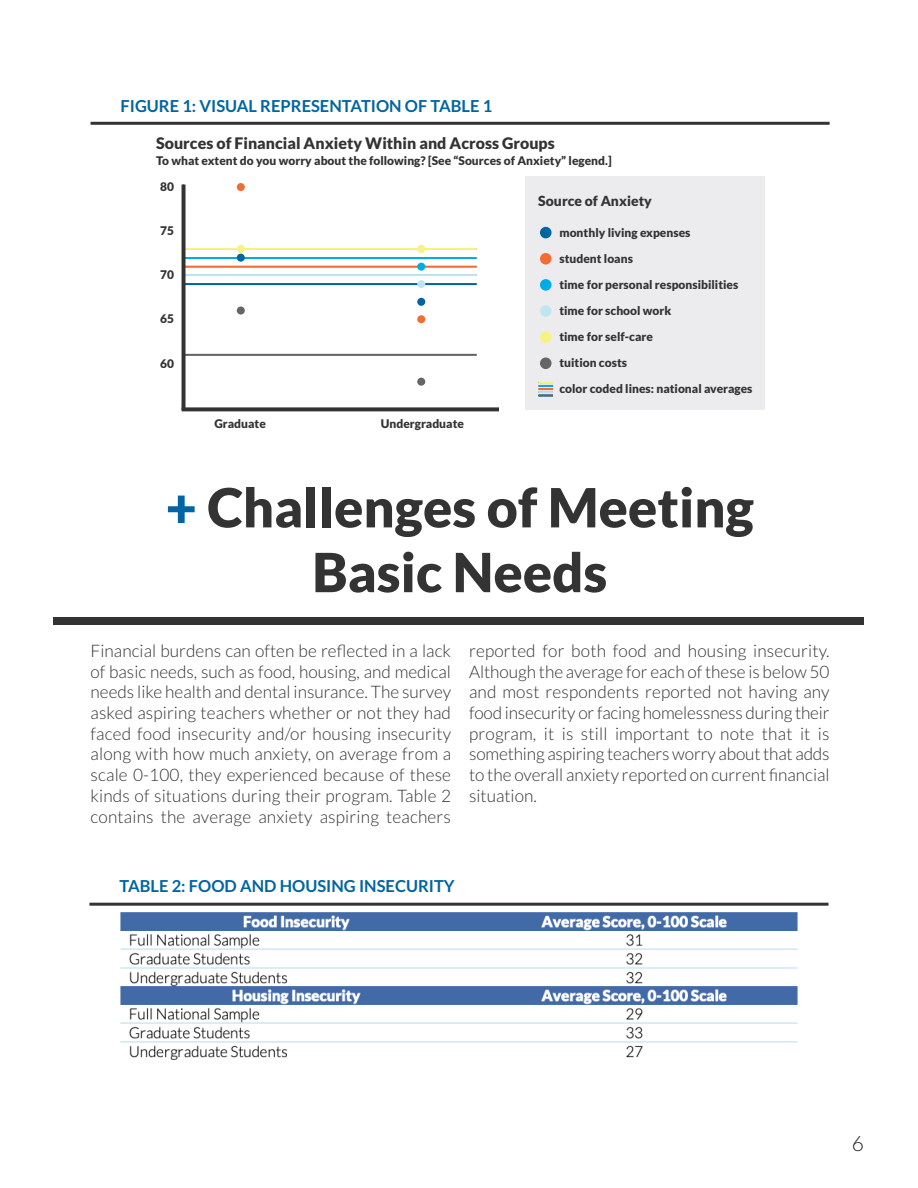
<style>
.page{position:relative;width:918px;height:1188px;background:#fff}
.page>*{position:absolute;margin:0;border:0;box-sizing:border-box;transform-origin:0 0}
.t1{font:900 54px/64.8px "Lato";color:#323332;text-align:center}
.t2{font:300 21px "Lato";color:#231f20}
.t3{font:300 17.25px/20.7px "Lato";color:#323332;text-align:justify}
.t4{font:700 16.5px "Lato";color:#0065a2}
.t5{font:900 15.9px "Lato";color:#323332}
.t6{font:900 13.95px "Lato";color:#323332}
.t7{font:900 12px/26.1px "Lato";color:#323332}
.s1{color:#0065a2}
</style>
<div class="page">
<div style="left:54px;top:617px;width:810px;height:7px;background:#323332"></div>
<img style="left:120px;top:912px;width:678px;height:148px">
<div style="left:525px;top:176px;width:239px;height:233px;background:#ececee"></div>
<hr style="left:184px;top:248px;width:293px;height:2px;background:#f8f283">
<hr style="left:184px;top:257px;width:293px;height:2px;background:#00abe6">
<hr style="left:184px;top:266px;width:293px;height:2px;background:#f26c34">
<hr style="left:184px;top:274px;width:293px;height:2px;background:#bfe6f0">
<hr style="left:184px;top:283px;width:293px;height:2px;background:#0065a2">
<hr style="left:184px;top:354px;width:293px;height:2px;background:#646565">
<svg style="left:182px;top:185px;width:4px;height:222px"></svg>
<svg style="left:182px;top:407px;width:317px;height:4px"></svg>
<div style="left:540px;top:227px;width:12px;height:11px;background:#0065a2;border-radius:50%"></div>
<div style="left:540px;top:253px;width:12px;height:12px;background:#f26c34;border-radius:50%"></div>
<div style="left:540px;top:279px;width:12px;height:12px;background:#00abe6;border-radius:50%"></div>
<div style="left:540px;top:305px;width:12px;height:12px;background:#bfe6f0;border-radius:50%"></div>
<div style="left:540px;top:331px;width:12px;height:12px;background:#f8f283;border-radius:50%"></div>
<div style="left:540px;top:358px;width:12px;height:11px;background:#646565;border-radius:50%"></div>
<div style="left:237px;top:183px;width:8px;height:8px;background:#f26c34;border-radius:50%"></div>
<div style="left:237px;top:245px;width:8px;height:8px;background:#f8f283;border-radius:50%"></div>
<div style="left:237px;top:254px;width:8px;height:8px;background:#0065a2;border-radius:50%"></div>
<div style="left:237px;top:307px;width:8px;height:8px;background:#646565;border-radius:50%"></div>
<div style="left:417px;top:245px;width:8px;height:8px;background:#f8f283;border-radius:50%"></div>
<div style="left:417px;top:263px;width:8px;height:8px;background:#00abe6;border-radius:50%"></div>
<div style="left:417px;top:280px;width:8px;height:8px;background:#bfe6f0;border-radius:50%"></div>
<div style="left:417px;top:298px;width:8px;height:8px;background:#0065a2;border-radius:50%"></div>
<div style="left:417px;top:315px;width:8px;height:8px;background:#f26c34;border-radius:50%"></div>
<div style="left:417px;top:378px;width:8px;height:8px;background:#646565;border-radius:50%"></div>
<svg style="left:539px;top:382px;width:14px;height:14px"></svg>
<hr style="left:91px;top:122px;width:739px;height:3px;background:#323332">
<hr style="left:89px;top:903px;width:740px;height:3px;background:#323332">
<p class="t4" style="left:121px;top:96px;width:373px">FIGURE 1: VISUAL REPRESENTATION OF TABLE 1</p>
<p class="t5" style="left:156px;top:134px;width:400px">Sources of Financial Anxiety Within and Across Groups</p>
<p class="t7" style="left:156px;top:147px;width:457px">To what extent do you worry about the following? [See “Sources of Anxiety” legend.]</p>
<p class="t7" style="left:160px;top:173px;width:15px">80</p>
<p class="t7" style="left:160px;top:218px;width:15px">75</p>
<p class="t7" style="left:160px;top:262px;width:15px">70</p>
<p class="t7" style="left:160px;top:305px;width:15px">65</p>
<p class="t7" style="left:160px;top:350px;width:15px">60</p>
<p class="t7" style="left:214px;top:410px;width:53px">Graduate</p>
<p class="t7" style="left:381px;top:410px;width:85px">Undergraduate</p>
<p class="t6" style="left:538px;top:193px;width:115px">Source of Anxiety</p>
<p class="t7" style="left:559px;top:219px;width:180px">monthly living expenses<br>student loans<br>time for personal responsibilities time for school work<br>time for self-care<br>tuition costs</p>
<p class="t7" style="left:559px;top:376px;width:195px">color coded lines: national averages</p>
<h1 class="t1" style="left:166px;top:476px;width:590px"><span class="s1">+</span> Challenges of Meeting<br>Basic Needs</h1>
<p class="t3" style="left:91px;top:641px;width:362px">Financial burdens can often be reflected in a lack of basic needs, such as food, housing, and medical needs like health and dental insurance. The survey asked aspiring teachers whether or not they had faced food insecurity and/or housing insecurity along with how much anxiety, on average from a scale 0-100, they experienced because of these kinds of situations during their program. Table 2 contains the average anxiety aspiring teachers</p>
<p class="t3" style="left:469px;top:641px;width:362px">reported for both food and housing insecurity.<br>Although the average for each of these is below 50 and most respondents reported not having any food insecurity or facing homelessness during their program, it is still important to note that it is something aspiring teachers worry about that adds to the overall anxiety reported on current financial situation.</p>
<p class="t4" style="left:120px;top:877px;width:337px">TABLE 2: FOOD AND HOUSING INSECURITY</p>
<p class="t2" style="left:852px;top:1131px;width:14px">6</p>
</div>
